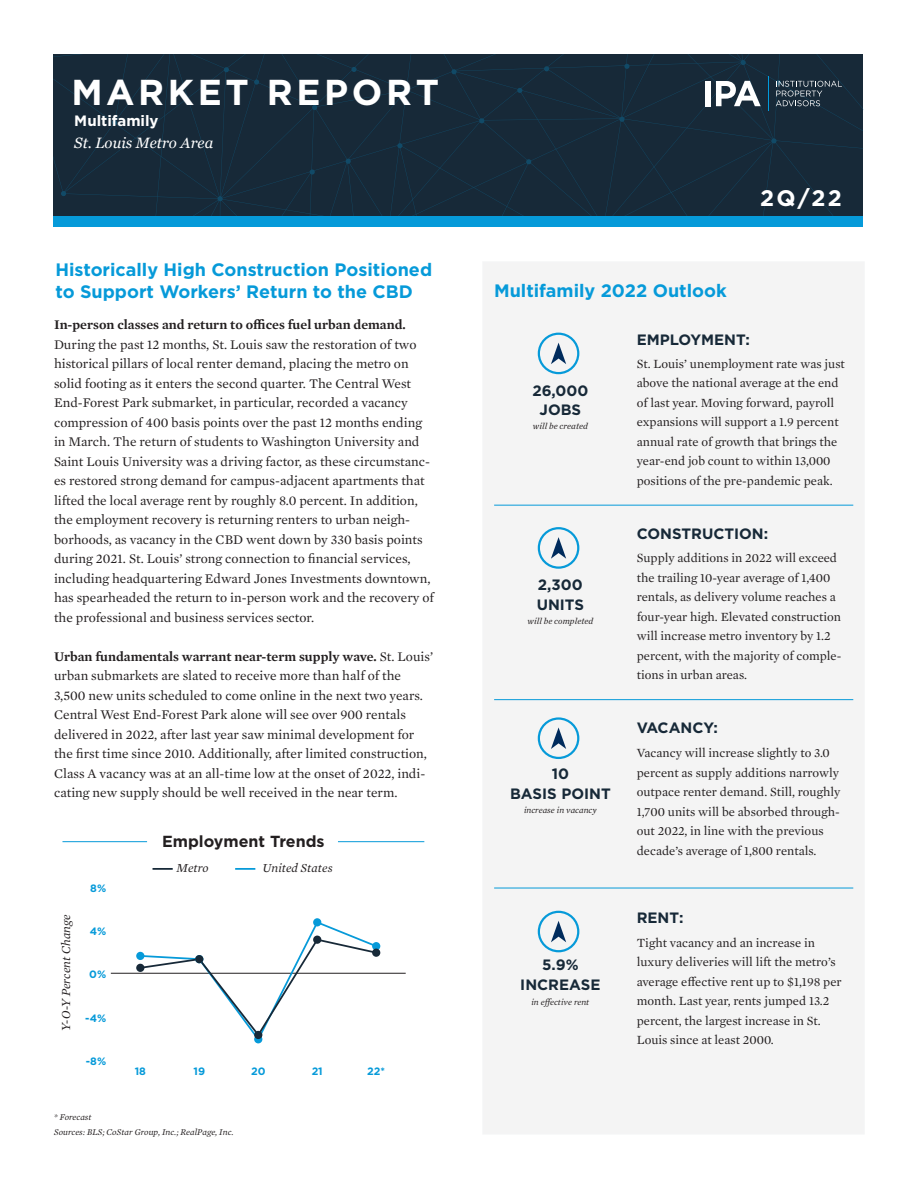
<style>
.page{position:relative;width:918px;height:1188px;background:#fff}
.page>*{position:absolute;margin:0;border:0;box-sizing:border-box;transform-origin:0 0}
._01_-_Header_-_Title{font:700 36px "Gotham";letter-spacing:.1em;color:#fff}
._04_-_Header_-_Quart{font:700 22.5px "Gotham";color:#fff}
._02_-_H2{font:700 18px/22.5px "Gotham";color:#069ad9}
.Graphs{font:700 16.05px "Gotham";color:#231f20}
._04_-_H4{font:700 15px "Gotham";color:#172938}
._03_-_Header_-_Locat{font:italic 15px "Georgia";color:#fff}
._02_-_Header_-_Subti{font:700 15px "Gotham";color:#fff}
._05_-_Body{font:13.5px/19.5px "Mercury Text G1";color:#231f20}
._05_-_Body-2{font:12.75px/19.5px "Mercury Text G1";color:#231f20}
.Graphs-2{font:italic 12.45px "Mercury Text G1";color:#231f20}
.Graphs-3{font:700 10.65px "Gotham";color:#069ad9}
._06{font:italic 9px "Mercury Text G1";color:#231f20}
._04_-_H4-2{font:italic 9px "Chronicle Text G1";letter-spacing:.005em;color:#231f20}
.s1{font-weight:600}
</style>
<div class="page">
<div style="left:483px;top:262px;width:381px;height:872px;background:#f4f4f4"></div>
<svg style="left:551px;top:727px;width:15px;height:22px"></svg>
<div style="left:538px;top:717px;width:41px;height:42px;border:2px solid #069ad9;border-radius:50%"></div>
<svg style="left:551px;top:537px;width:15px;height:22px"></svg>
<div style="left:538px;top:527px;width:41px;height:42px;border:2px solid #069ad9;border-radius:50%"></div>
<svg style="left:551px;top:921px;width:15px;height:21px"></svg>
<div style="left:538px;top:911px;width:41px;height:41px;border:2px solid #069ad9;border-radius:50%"></div>
<svg style="left:551px;top:343px;width:15px;height:21px"></svg>
<div style="left:538px;top:333px;width:41px;height:41px;border:2px solid #069ad9;border-radius:50%"></div>
<hr style="left:494px;top:699px;width:359px;height:1px;background:#069ad9">
<hr style="left:494px;top:888px;width:359px;height:1px;background:#069ad9">
<hr style="left:494px;top:505px;width:359px;height:1px;background:#069ad9">
<div style="left:53px;top:216px;width:810px;height:11px;background:#069ad9"></div>
<div style="left:53px;top:54px;width:810px;height:162px;background:#172938"></div>
<hr style="left:768px;top:76px;width:1px;height:35px;background:#009bde">
<hr style="left:62px;top:841px;width:85px;height:1px;background:#069ad9">
<hr style="left:338px;top:841px;width:86px;height:1px;background:#069ad9">
<hr style="left:235px;top:868px;width:20px;height:2px;background:#069ad9">
<hr style="left:153px;top:868px;width:20px;height:2px;background:#172938">
<hr style="left:111px;top:973px;width:295px;height:1px;background:#231f20">
<svg style="left:140px;top:921px;width:237px;height:120px"></svg>
<div style="left:136px;top:952px;width:8px;height:8px;background:#069ad9;border-radius:50%"></div>
<div style="left:254px;top:1035px;width:8px;height:8px;background:#069ad9;border-radius:50%"></div>
<div style="left:313px;top:918px;width:8px;height:8px;background:#069ad9;border-radius:50%"></div>
<div style="left:372px;top:942px;width:8px;height:8px;background:#069ad9;border-radius:50%"></div>
<div style="left:136px;top:964px;width:8px;height:8px;background:#172938;border-radius:50%"></div>
<div style="left:195px;top:955px;width:8px;height:8px;background:#172938;border-radius:50%"></div>
<div style="left:254px;top:1031px;width:8px;height:8px;background:#172938;border-radius:50%"></div>
<div style="left:313px;top:936px;width:8px;height:8px;background:#172938;border-radius:50%"></div>
<div style="left:372px;top:949px;width:8px;height:8px;background:#172938;border-radius:50%"></div>
<p class="_01_-_Header_-_Title" style="left:71px;top:68px;width:369px">MARKET REPORT</p>
<p class="_02_-_Header_-_Subti" style="left:74px;top:111px;width:86px">Multifamily</p>
<p class="_03_-_Header_-_Locat" style="left:74px;top:133px;width:140px">St. Louis Metro Area</p>
<p class="_02_-_H2" style="left:56px;top:258px;width:378px">Historically High Construction Positioned to Support Workers’ Return to the CBD</p>
<p class="_05_-_Body" style="left:54px;top:314px;width:381px"><span class="s1">In-person classes and return to offices fuel urban demand.<br></span>During the past 12 months, St. Louis saw the restoration of two historical pillars of local renter demand, placing the metro on solid footing as it enters the second quarter. The Central West End-Forest Park submarket, in particular, recorded a vacancy compression of 400 basis points over the past 12 months ending in March. The return of students to Washington University and Saint Louis University was a driving factor, as these circumstanc&shy;es restored strong demand for campus-adjacent apartments that lifted the local average rent by roughly 8.0 percent. In addition, the employment recovery is returning renters to urban neigh&shy;borhoods, as vacancy in the CBD went down by 330 basis points during 2021. St. Louis’ strong connection to financial services, including headquartering Edward Jones Investments downtown, has spearheaded the return to in-person work and the recovery of the professional and business services sector.</p>
<p class="_05_-_Body" style="left:54px;top:646px;width:381px"><span class="s1">Urban fundamentals warrant near-term supply wave.</span> St. Louis’ urban submarkets are slated to receive more than half of the 3,500 new units scheduled to come online in the next two years.<br>Central West End-Forest Park alone will see over 900 rentals delivered in 2022, after last year saw minimal development for the first time since 2010. Additionally, after limited construction, Class A vacancy was at an all-time low at the onset of 2022, indi&shy;cating new supply should be well received in the near term.</p>
<p class="Graphs" style="left:162px;top:831px;width:164px">Employment Trends</p>
<p class="Graphs-2" style="left:57px;top:1031px;width:118px;rotate:-90deg">Y-O-Y Percent Change</p>
<p class="Graphs-3" style="left:90px;top:881px;width:17px">8%</p>
<p class="Graphs-3" style="left:90px;top:924px;width:18px">4%</p>
<p class="Graphs-3" style="left:89px;top:968px;width:18px">0%</p>
<p class="Graphs-3" style="left:85px;top:1011px;width:22px">-4%</p>
<p class="Graphs-3" style="left:86px;top:1054px;width:22px">-8%</p>
<p class="_06" style="left:54px;top:1110px;width:39px">* Forecast</p>
<p class="Graphs-2" style="left:177px;top:859px;width:34px">Metro</p>
<p class="Graphs-2" style="left:263px;top:859px;width:72px">United States</p>
<p class="Graphs-3" style="left:135px;top:1064px;width:13px">18</p>
<p class="Graphs-3" style="left:194px;top:1064px;width:13px">19</p>
<p class="Graphs-3" style="left:251px;top:1064px;width:16px">20</p>
<p class="Graphs-3" style="left:312px;top:1064px;width:13px">21</p>
<p class="Graphs-3" style="left:367px;top:1064px;width:19px">22*</p>
<p class="_06" style="left:54px;top:1126px;width:181px">Sources: BLS; CoStar Group, Inc.; RealPage, Inc.</p>
<p class="_02_-_H2" style="left:494px;top:279px;width:234px">Multifamily 2022 Outlook</p>
<p class="_04_-_Header_-_Quart" style="left:760px;top:183px;width:83px">2Q/22</p>
<p class="_04_-_H4" style="left:532px;top:380px;width:58px">26,000</p>
<p class="_04_-_H4" style="left:540px;top:400px;width:43px">JOBS</p>
<p class="_04_-_H4-2" style="left:533px;top:419px;width:56px">will be created</p>
<p class="_04_-_H4" style="left:538px;top:575px;width:46px">2,300</p>
<p class="_04_-_H4" style="left:537px;top:594px;width:49px">UNITS</p>
<p class="_04_-_H4-2" style="left:528px;top:614px;width:67px">will be completed</p>
<p class="_04_-_H4" style="left:552px;top:764px;width:19px">10</p>
<p class="_04_-_H4" style="left:510px;top:784px;width:102px">BASIS POINT</p>
<p class="_06" style="left:524px;top:804px;width:74px">increase in vacancy</p>
<p class="_04_-_H4" style="left:542px;top:955px;width:38px">5.9%</p>
<p class="_04_-_H4" style="left:520px;top:975px;width:82px">INCREASE</p>
<p class="_06" style="left:531px;top:996px;width:60px">in effective rent</p>
<p class="_04_-_H4" style="left:637px;top:329px;width:115px">EMPLOYMENT:</p>
<p class="_05_-_Body-2" style="left:637px;top:353px;width:210px">St. Louis’ unemployment rate was just above the national average at the end of last year. Moving forward, payroll expansions will support a 1.9 percent annual rate of growth that brings the year-end job count to within 13,000 positions of the pre-pandemic peak.</p>
<p class="_04_-_H4" style="left:637px;top:524px;width:133px">CONSTRUCTION:</p>
<p class="_05_-_Body-2" style="left:637px;top:548px;width:206px">Supply additions in 2022 will exceed the trailing 10-year average of 1,400 rentals, as delivery volume reaches a four-year high. Elevated construction will increase metro inventory by 1.2 percent, with the majority of comple&shy;tions in urban areas.</p>
<p class="_04_-_H4" style="left:637px;top:717px;width:83px">VACANCY:</p>
<p class="_05_-_Body-2" style="left:637px;top:743px;width:205px">Vacancy will increase slightly to 3.0 percent as supply additions narrowly outpace renter demand. Still, roughly 1,700 units will be absorbed through&shy;out 2022, in line with the previous decade’s average of 1,800 rentals.</p>
<p class="_04_-_H4" style="left:637px;top:907px;width:48px">RENT:</p>
<p class="_05_-_Body-2" style="left:637px;top:932px;width:206px">Tight vacancy and an increase in luxury deliveries will lift the metro’s average effective rent up to $1,198 per month. Last year, rents jumped 13.2 percent, the largest increase in St.<br>Louis since at least 2000.</p>
</div>
